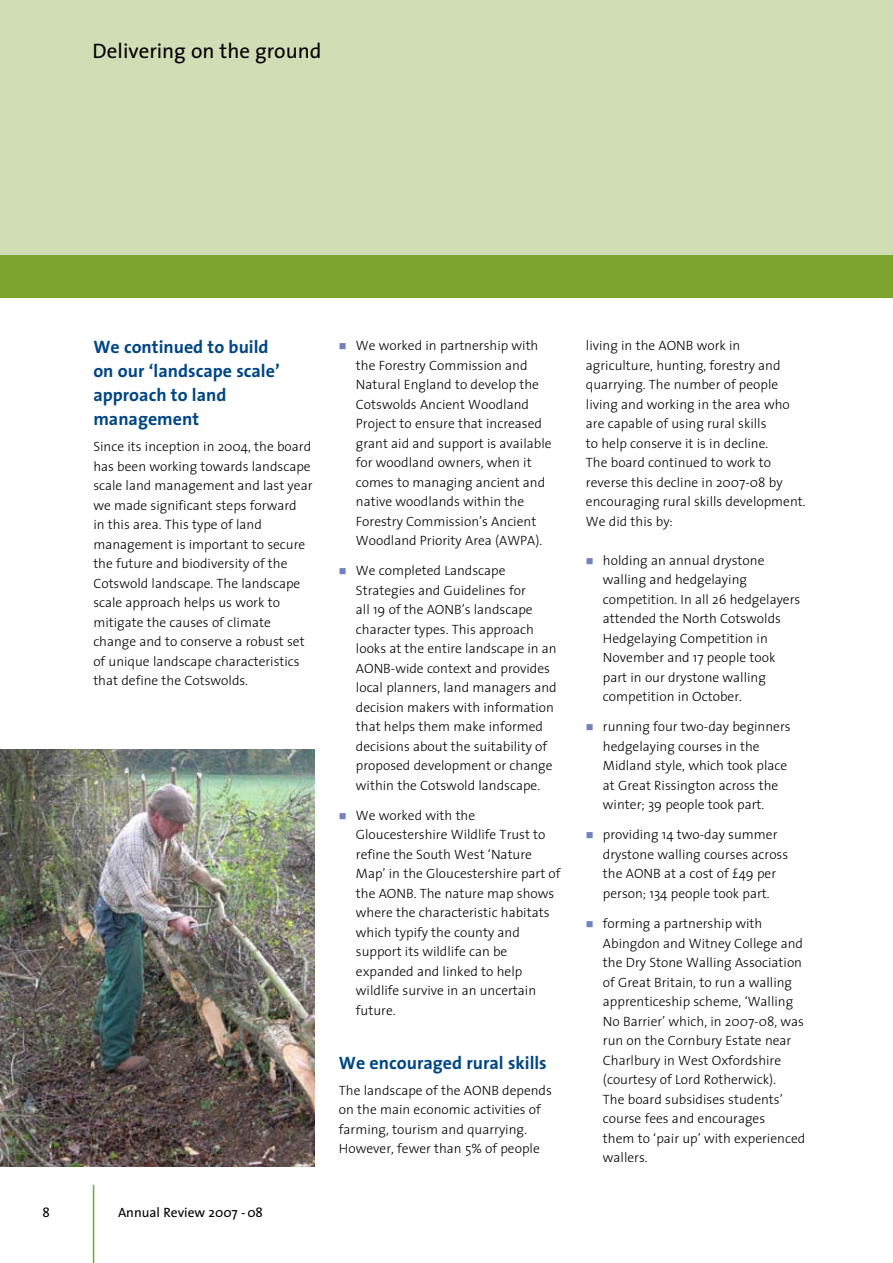
<style>
.page{position:relative;width:893px;height:1263px;background:#fff}
.page>*{position:absolute;margin:0;border:0;box-sizing:border-box;transform-origin:0 0}
.t1{font:21px "The Sans";color:#000}
.t2{font:700 18px/24px "The Sans";color:#004685}
.t3{font:300 13.5px/19.5px "The Sans";color:#000}
.t4{font:13.5px "The Sans";color:#000}
.s1{color:#7082c0}
</style>
<div class="page">
<img style="left:0;top:750px;width:314px;height:417px">
<div style="left:0;top:0;width:893px;height:298px;background:#d0ddb5"></div>
<div style="left:0;top:255px;width:893px;height:43px;background:#7da42e"></div>
<hr style="left:93px;top:1185px;width:1px;height:78px;background:#7da42e">
<h1 class="t1" style="left:93px;top:33px;width:230px">Delivering on the ground</h1>
<h2 class="t2" style="left:93px;top:335px;width:188px">We continued to build on our ‘landscape scale’ approach to land management</h2>
<p class="t3" style="left:93px;top:436px;width:221px">Since its inception in 2004, the board has been working towards landscape scale land management and last year we made significant steps forward<br>in this area. This type of land management is important to secure the future and biodiversity of the Cotswold landscape. The landscape scale approach helps us work to mitigate the causes of climate change and to conserve a robust set of unique landscape characteristics that define the Cotswolds.</p>
<p class="t4" style="left:43px;top:1201px;width:9px">8</p>
<p class="t4" style="left:118px;top:1201px;width:147px">Annual Review 2007 -08</p>
<p class="t3" style="left:356px;top:335px;width:197px;text-indent:-17px"><span class="s1">■</span> We worked in partnership with the Forestry Commission and<br>Natural England to develop the<br>Cotswolds Ancient Woodland<br>Project to ensure that increased grant aid and support is available for woodland owners, when it comes to managing ancient and native woodlands within the<br>Forestry Commission’s Ancient<br>Woodland Priority Area (AWPA).</p>
<p class="t3" style="left:356px;top:560px;width:202px;text-indent:-17px"><span class="s1">■</span> We completed Landscape<br>Strategies and Guidelines for<br>all 19 of the AONB’s landscape character types. This approach looks at the entire landscape in an<br>AONB-wide context and provides local planners, land managers and decision makers with information that helps them make informed decisions about the suitability of proposed development or change within the Cotswold landscape.</p>
<p class="t3" style="left:356px;top:805px;width:206px;text-indent:-17px"><span class="s1">■</span> We worked with the<br>Gloucestershire Wildlife Trust to refine the South West ‘Nature<br>Map’ in the Gloucestershire part of the AONB. The nature map shows where the characteristic habitats which typify the county and support its wildlife can be expanded and linked to help wildlife survive in an uncertain future.</p>
<h2 class="t2" style="left:339px;top:1050px;width:209px">We encouraged rural skills</h2>
<p class="t3" style="left:339px;top:1080px;width:215px">The landscape of the AONB depends on the main economic activities of farming, tourism and quarrying.<br>However, fewer than 5% of people</p>
<p class="t3" style="left:586px;top:335px;width:221px">living in the AONB work in agriculture, hunting, forestry and quarrying. The number of people living and working in the area who are capable of using rural skills<br>to help conserve it is in decline.<br>The board continued to work to reverse this decline in 2007-08 by encouraging rural skills development.<br>We did this by:</p>
<p class="t3" style="left:603px;top:550px;width:199px;text-indent:-17px"><span class="s1">■</span> holding an annual drystone walling and hedgelaying competition. In all 26 hedgelayers attended the North Cotswolds<br>Hedgelaying Competition in<br>November and 17 people took part in our drystone walling competition in October.</p>
<p class="t3" style="left:603px;top:716px;width:189px;text-indent:-17px"><span class="s1">■</span> running four two-day beginners hedgelaying courses in the<br>Midland style, which took place at Great Rissington across the winter; 39 people took part.</p>
<p class="t3" style="left:603px;top:825px;width:187px;text-indent:-17px"><span class="s1">■</span> providing 14 two-day summer drystone walling courses across the AONB at a cost of £49 per person; 134 people took part.</p>
<p class="t3" style="left:603px;top:913px;width:204px;text-indent:-17px"><span class="s1">■</span> forming a partnership with<br>Abingdon and Witney College and the Dry Stone Walling Association of Great Britain, to run a walling apprenticeship scheme, ‘Walling<br>No Barrier’ which, in 2007-08, was run on the Cornbury Estate near<br>Charlbury in West Oxfordshire (courtesy of Lord Rotherwick).<br>The board subsidises students’ course fees and encourages<br>them to ‘pair up’ with experienced wallers.</p>
</div>
